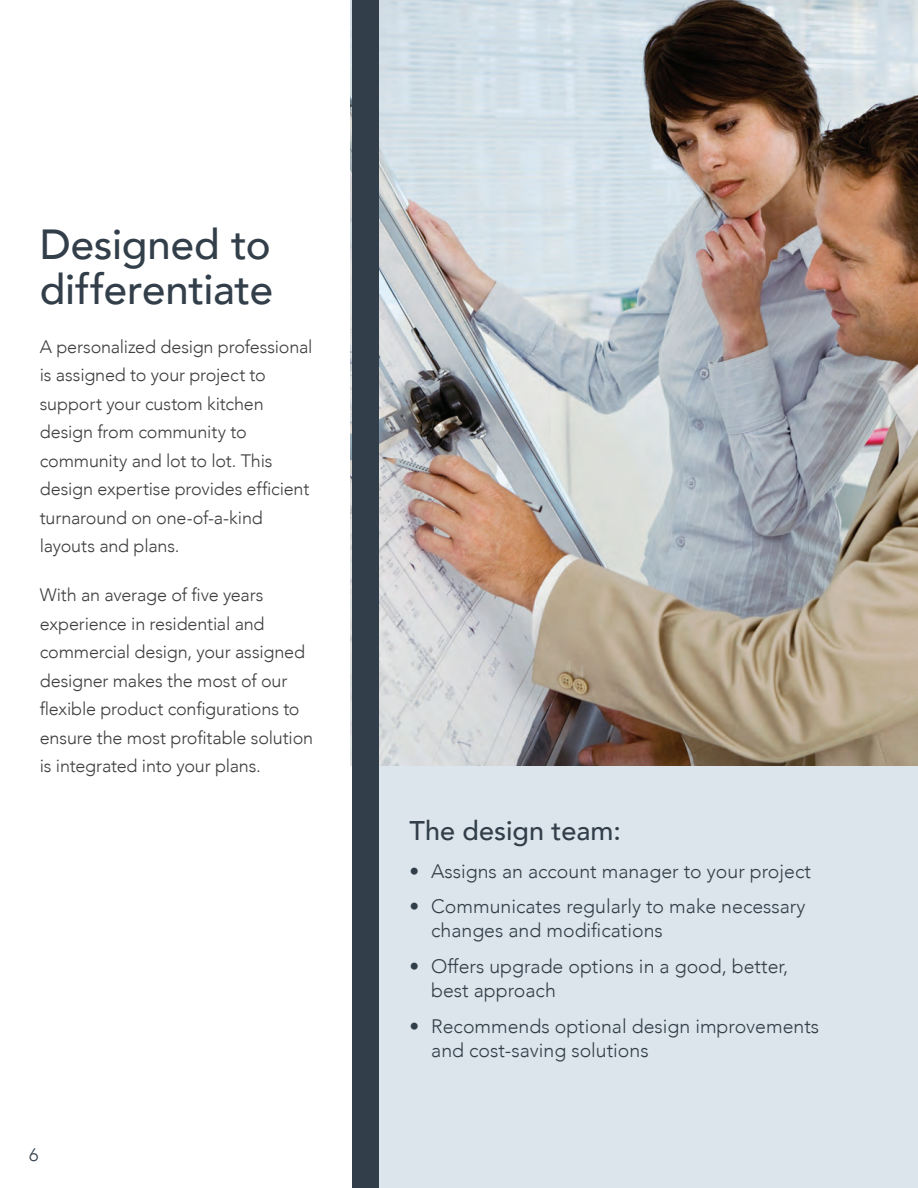
<style>
.page{position:relative;width:918px;height:1188px;background:#fff}
.page>*{position:absolute;margin:0;border:0;box-sizing:border-box;transform-origin:0 0}
.Body_copy{font:500 42px/45px "Avenir";letter-spacing:-.005em;color:#323e49}
.Subhead_B{font:500 27px "Avenir";color:#323e49}
.t1{font:300 19.5px/24px "Avenir";color:#323e49}
.Body_copy-2{font:300 18px/28.5px "Avenir";letter-spacing:-.01em;color:#3e3e3f}
.t2{font:300 18px "Avenir";color:#323e49}
</style>
<div class="page">
<div style="left:364px;top:766px;width:554px;height:422px;background:#dbe5eb"></div>
<img style="left:351px;top:0;width:567px;height:766px">
<div style="left:352px;top:0;width:27px;height:1188px;background:#323e49"></div>
<p class="Body_copy" style="left:40px;top:220px;width:235px">Designed to differentiate</p>
<p class="Body_copy-2" style="left:40px;top:332px;width:274px">A personalized design professional is assigned to your project to support your custom kitchen design from community to community and lot to lot. This design expertise provides efficient turnaround on one-of-a-kind layouts and plans.</p>
<p class="Body_copy-2" style="left:40px;top:581px;width:275px">With an average of five years experience in residential and commercial design, your assigned designer makes the most of our flexible product configurations to ensure the most profitable solution is integrated into your plans.</p>
<p class="t2" style="left:29px;top:1144px;width:11px">6</p>
<p class="Subhead_B" style="left:410px;top:807px;width:213px">The design team:</p>
<p class="t1" style="left:410px;top:859px;width:403px">• Assigns an account manager to your project</p>
<p class="t1" style="left:431px;top:895px;width:376px;text-indent:-22px">• Communicates regularly to make necessary changes and modifications</p>
<p class="t1" style="left:431px;top:954px;width:359px;text-indent:-22px">• Offers upgrade options in a good, better, best approach</p>
<p class="t1" style="left:431px;top:1014px;width:390px;text-indent:-22px">• Recommends optional design improvements and cost-saving solutions</p>
</div>
